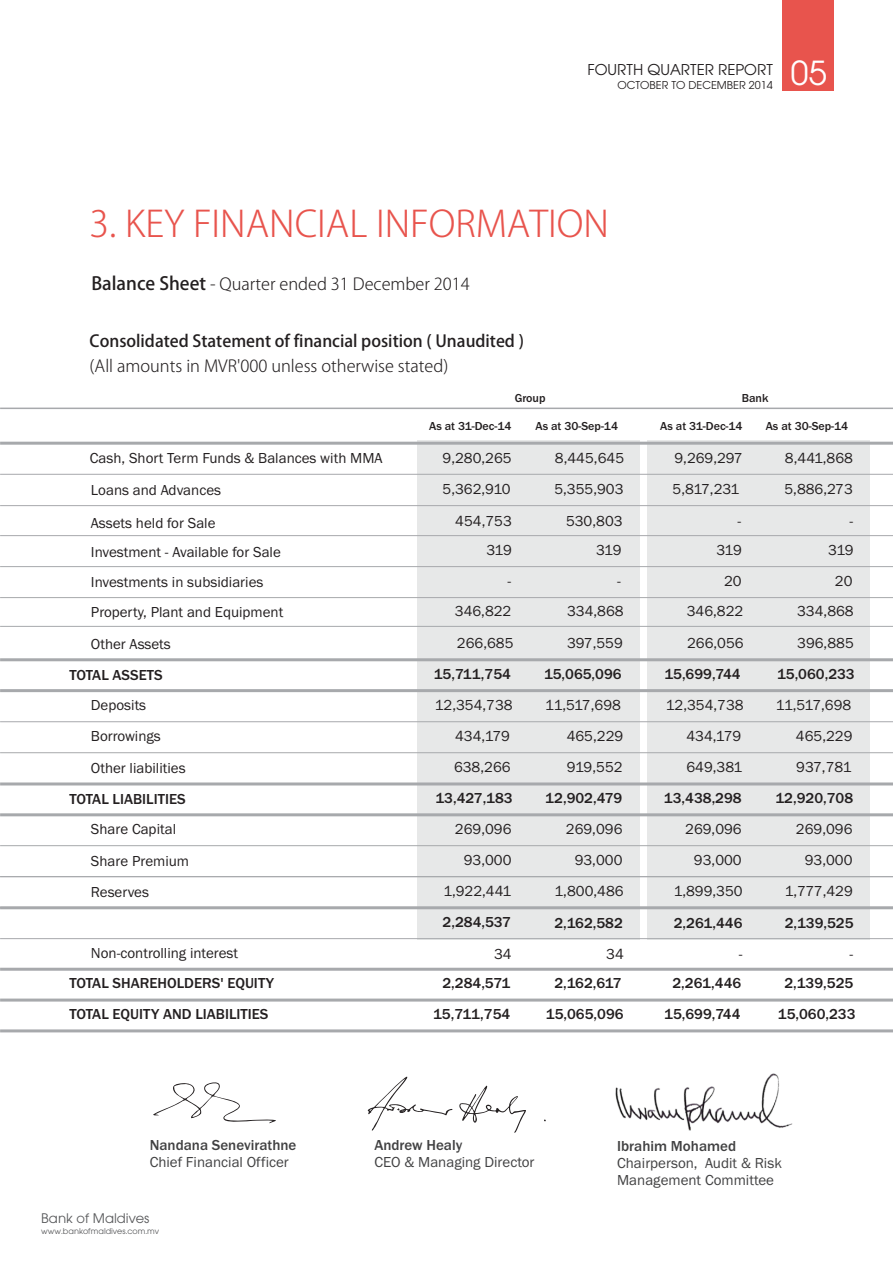
<style>
.page{position:relative;width:893px;height:1263px;background:#fff}
.page>*{position:absolute;margin:0;border:0;box-sizing:border-box;transform-origin:0 0}
.t1{font:36.6px "Avant Garde Gothic Itc T";color:#fff}
.t2{font:300 36px "Koz Go Pro";color:#e8544d}
.t3{font:300 16.5px "Koz Go Pro";color:#231f20}
.t4{font:500 16.5px "Koz Go Pro";color:#231f20}
.t5{font:16.5px "Avant Garde Gothic Itc T";color:#231f20}
.t6{font:15px/31px "Franklin Gothic";color:#231f20}
.t7{font:500 15px/31px "Franklin Gothic";color:#231f20;text-align:center}
.t8{font:15px/17px "Franklin Gothic";color:#414142}
.t9{font:500 15px "Franklin Gothic";color:#414142}
.t10{font:15px/30.8px "Franklin Gothic";letter-spacing:-.02em;color:#231f20}
.t11{font:14.55px "Avant Garde Gothic Itc T";color:#58595b}
.t12{font:500 12px "Franklin Gothic";color:#231f20}
.t13{font:12px "Avant Garde Gothic Itc T";color:#231f20}
.t14{font:8.85px "Avant Garde Gothic Itc T";color:#58595b}
.s1{font-weight:500;font-size:18px}
</style>
<div class="page">
<div style="left:528px;top:440px;width:112px;height:500px;background:#e7e8e8"></div>
<div style="left:417px;top:440px;width:111px;height:500px;background:#e7e8e8"></div>
<div style="left:758px;top:440px;width:112px;height:500px;background:#e7e8e8"></div>
<div style="left:782px;top:0;width:52px;height:90px;background:#e8544d"></div>
<div style="left:647px;top:440px;width:111px;height:500px;background:#e7e8e8"></div>
<hr style="left:0;top:408px;width:893px;height:1px;background:#a7a9ac">
<hr style="left:0;top:474px;width:893px;height:1px;background:#a7a9ac">
<hr style="left:0;top:442px;width:893px;height:3px;background:#a7a9ac">
<hr style="left:0;top:535px;width:893px;height:1px;background:#a7a9ac">
<hr style="left:0;top:566px;width:893px;height:1px;background:#a7a9ac">
<hr style="left:0;top:597px;width:893px;height:1px;background:#a7a9ac">
<hr style="left:0;top:721px;width:893px;height:1px;background:#a7a9ac">
<hr style="left:0;top:752px;width:893px;height:1px;background:#a7a9ac">
<hr style="left:0;top:845px;width:893px;height:1px;background:#a7a9ac">
<hr style="left:0;top:658px;width:893px;height:3px;background:#a7a9ac">
<hr style="left:0;top:689px;width:893px;height:3px;background:#a7a9ac">
<hr style="left:0;top:782px;width:893px;height:3px;background:#a7a9ac">
<hr style="left:0;top:813px;width:893px;height:3px;background:#a7a9ac">
<hr style="left:0;top:968px;width:893px;height:3px;background:#a7a9ac">
<hr style="left:0;top:998px;width:893px;height:3px;background:#a7a9ac">
<hr style="left:0;top:1029px;width:893px;height:3px;background:#a7a9ac">
<hr style="left:0;top:626px;width:893px;height:1px;background:#a7a9ac">
<hr style="left:0;top:505px;width:893px;height:1px;background:#a7a9ac">
<hr style="left:0;top:876px;width:893px;height:1px;background:#a7a9ac">
<hr style="left:0;top:938px;width:893px;height:1px;background:#a7a9ac">
<hr style="left:0;top:906px;width:893px;height:3px;background:#a7a9ac">
<img style="left:615px;top:1073px;width:177px;height:58px">
<svg style="left:153px;top:1082px;width:123px;height:41px"></svg>
<svg style="left:459px;top:1085px;width:67px;height:48px"></svg>
<svg style="left:367px;top:1076px;width:86px;height:55px"></svg>
<p class="t5" style="left:587px;top:59px;width:187px">FOURTH QUARTER REPORT</p>
<p class="t13" style="left:617px;top:78px;width:157px">OCTOBER TO DECEMBER 2014</p>
<h1 class="t1" style="left:790px;top:50px;width:38px">05</h1>
<h2 class="t2" style="left:90px;top:205px;width:521px">3. KEY FINANCIAL INFORMATION</h2>
<p class="t3" style="left:91px;top:275px;width:380px"><span class="s1">Balance Sheet</span> - Quarter ended 31 December 2014</p>
<p class="t4" style="left:90px;top:332px;width:436px">Consolidated Statement of financial position ( Unaudited )</p>
<p class="t3" style="left:90px;top:358px;width:360px">(All amounts in MVR'000 unless otherwise stated)</p>
<p class="t12" style="left:515px;top:393px;width:32px">Group</p>
<p class="t12" style="left:742px;top:393px;width:28px">Bank</p>
<p class="t12" style="left:429px;top:421px;width:84px">As at 31-Dec-14</p>
<p class="t12" style="left:535px;top:421px;width:84px">As at 30-Sep-14</p>
<p class="t12" style="left:660px;top:421px;width:84px">As at 31-Dec-14</p>
<p class="t12" style="left:766px;top:421px;width:84px">As at 30-Sep-14</p>
<p class="t6" style="left:90px;top:443px;width:294px">Cash, Short Term Funds &amp; Balances with MMA</p>
<p class="t6" style="left:91px;top:475px;width:132px">Loans and Advances</p>
<p class="t6" style="left:443px;top:444px;width:71px">9,280,265<br>5,362,910</p>
<p class="t6" style="left:554px;top:443px;width:71px">8,445,645<br>5,355,903</p>
<p class="t10" style="left:673px;top:444px;width:72px">9,269,297<br>5,817,231</p>
<p class="t6" style="left:784px;top:443px;width:70px">8,441,868<br>5,886,273</p>
<p class="t6" style="left:91px;top:508px;width:126px">Assets held for Sale</p>
<p class="t6" style="left:455px;top:506px;width:58px">454,753</p>
<p class="t6" style="left:566px;top:506px;width:58px">530,803</p>
<p class="t6" style="left:849px;top:506px;width:5px">-</p>
<p class="t6" style="left:738px;top:506px;width:5px">-</p>
<p class="t6" style="left:91px;top:538px;width:191px">Investment - Available for Sale</p>
<p class="t6" style="left:91px;top:568px;width:174px">Investments in subsidiaries</p>
<p class="t6" style="left:486px;top:536px;width:27px;text-align:right">319 -</p>
<p class="t6" style="left:596px;top:536px;width:27px;text-align:right">319 -</p>
<p class="t6" style="left:716px;top:536px;width:27px;text-align:center">319<br>20</p>
<p class="t6" style="left:828px;top:536px;width:27px;text-align:center">319<br>20</p>
<p class="t6" style="left:91px;top:597px;width:194px">Property, Plant and Equipment</p>
<p class="t6" style="left:455px;top:597px;width:58px">346,822</p>
<p class="t6" style="left:567px;top:597px;width:58px">334,868</p>
<p class="t6" style="left:687px;top:597px;width:58px">346,822</p>
<p class="t6" style="left:797px;top:597px;width:58px">334,868</p>
<p class="t6" style="left:91px;top:630px;width:81px">Other Assets</p>
<p class="t7" style="left:69px;top:661px;width:95px">TOTAL ASSETS</p>
<p class="t6" style="left:91px;top:691px;width:71px">Deposits<br>Borrowings</p>
<p class="t6" style="left:91px;top:754px;width:96px">Other liabilities</p>
<p class="t7" style="left:69px;top:785px;width:118px">TOTAL LIABILITIES</p>
<p class="t6" style="left:91px;top:814px;width:100px;line-height:31.5px">Share Capital<br>Share Premium<br>Reserves</p>
<p class="t6" style="left:457px;top:629px;width:58px">266,685</p>
<p class="t7" style="left:434px;top:660px;width:79px">15,711,754</p>
<p class="t6" style="left:454px;top:691px;width:60px;text-indent:-19px">12,354,738<br>434,179<br>638,266</p>
<p class="t7" style="left:435px;top:784px;width:79px">13,427,183</p>
<p class="t6" style="left:443px;top:815px;width:70px;text-align:right">269,096<br>93,000<br>1,922,441</p>
<p class="t6" style="left:567px;top:629px;width:57px">397,559</p>
<p class="t7" style="left:544px;top:660px;width:79px">15,065,096</p>
<p class="t6" style="left:567px;top:691px;width:58px;text-indent:-21px">11,517,698<br>465,229<br>919,552</p>
<p class="t7" style="left:545px;top:784px;width:78px">12,902,479</p>
<p class="t6" style="left:555px;top:815px;width:71px;text-align:right">269,096<br>93,000<br>1,800,486</p>
<p class="t6" style="left:687px;top:629px;width:58px">266,056</p>
<p class="t7" style="left:664px;top:660px;width:78px">15,699,744</p>
<p class="t6" style="left:686px;top:691px;width:59px;text-indent:-21px">12,354,738<br>434,179<br>649,381</p>
<p class="t7" style="left:664px;top:784px;width:79px">13,438,298</p>
<p class="t6" style="left:674px;top:815px;width:71px;text-align:right">269,096<br>93,000<br>1,899,350</p>
<p class="t6" style="left:797px;top:629px;width:58px">396,885</p>
<p class="t7" style="left:777px;top:660px;width:79px">15,060,233</p>
<p class="t6" style="left:796px;top:691px;width:58px;text-align:justify;text-indent:-20px">11,517,698<br>465,229<br>937,781</p>
<p class="t7" style="left:775px;top:784px;width:79px">12,920,708</p>
<p class="t6" style="left:785px;top:815px;width:70px;text-align:right">269,096<br>93,000<br>1,777,429</p>
<p class="t7" style="left:443px;top:908px;width:70px">2,284,537</p>
<p class="t7" style="left:554px;top:908px;width:70px">2,162,582</p>
<p class="t7" style="left:674px;top:908px;width:70px">2,261,446</p>
<p class="t7" style="left:785px;top:908px;width:70px">2,139,525</p>
<p class="t6" style="left:91px;top:939px;width:149px">Non-controlling interest</p>
<p class="t6" style="left:494px;top:939px;width:19px">34</p>
<p class="t6" style="left:606px;top:939px;width:19px">34</p>
<p class="t6" style="left:739px;top:939px;width:5px">-</p>
<p class="t6" style="left:850px;top:939px;width:5px">-</p>
<p class="t7" style="left:69px;top:969px;width:206px;text-align:left">TOTAL SHAREHOLDERS' EQUITY<br>TOTAL EQUITY AND LIABILITIES</p>
<p class="t9" style="left:150px;top:1139px;width:148px">Nandana Senevirathne</p>
<p class="t8" style="left:150px;top:1154px;width:141px">Chief Financial Officer</p>
<p class="t11" style="left:41px;top:1209px;width:110px">Bank of Maldives</p>
<p class="t14" style="left:41px;top:1225px;width:120px">www.bankofmaldives.com.mv</p>
<p class="t7" style="left:433px;top:969px;width:79px;text-align:right">2,284,571<br>15,711,754</p>
<p class="t7" style="left:546px;top:969px;width:79px">2,162,617<br>15,065,096</p>
<p class="t7" style="left:664px;top:969px;width:78px">2,261,446<br>15,699,744</p>
<p class="t7" style="left:778px;top:969px;width:79px">2,139,525<br>15,060,233</p>
<p class="t9" style="left:374px;top:1139px;width:90px">Andrew Healy</p>
<p class="t8" style="left:374px;top:1154px;width:162px">CEO &amp; Managing Director</p>
<p class="t9" style="left:617px;top:1140px;width:120px">Ibrahim Mohamed</p>
<p class="t8" style="left:617px;top:1155px;width:166px">Chairperson, Audit &amp; Risk<br>Management Committee</p>
</div>
